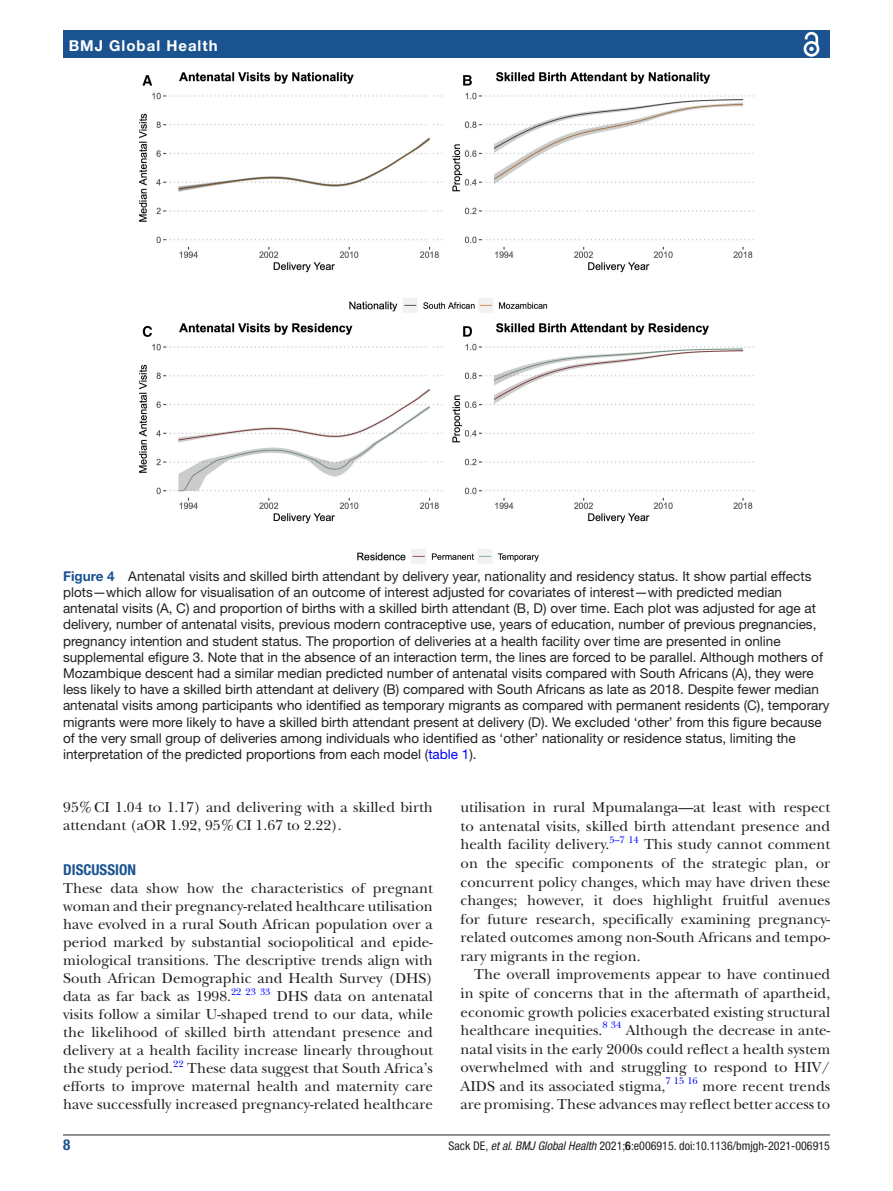
<style>
.page{position:relative;width:893px;height:1191px;background:#fff}
.page>*{position:absolute;margin:0;border:0;box-sizing:border-box;transform-origin:0 0}
.t1{font:15px/18.6px "New Baskerville";color:#231f20;text-align:justify}
.t2{font:700 15px "Helvetica Neue LT Std";letter-spacing:.065em;color:#fff}
.t3{font:700 condensed 15px "Helvetica Neue LT Std";color:#1b5391}
.t4{font:13.5px/16.2px "Helvetica Neue LT Std";color:#231f20}
.t5{font:condensed 12px "Helvetica Neue LT Std";color:#231f20}
.t6{font:9.9px "New Baskerville";color:#00f}
.s1{font-weight:700;color:#1b5391}
.s2{color:#00f}
.s3{font-style:italic}
.s4{font-weight:700}
</style>
<div class="page">
<hr style="left:63px;top:1134px;width:767px;height:1px;background:#231f20">
<div style="left:63px;top:31px;width:767px;height:27px;background:#1b5391"></div>
<svg style="left:803px;top:31px;width:17px;height:26px"></svg>
<img style="left:140px;top:73px;width:613px;height:490px">
<p class="t2" style="left:69px;top:36px;width:150px">BMJ Global Health</p>
<p class="t4" style="left:63px;top:568px;width:768px"><span class="s1">Figure 4</span> Antenatal visits and skilled birth attendant by delivery year, nationality and residency status. It show partial effects plots—which allow for visualisation of an outcome of interest adjusted for covariates of interest—with predicted median antenatal visits (A, C) and proportion of births with a skilled birth attendant (B, D) over time. Each plot was adjusted for age at delivery, number of antenatal visits, previous modern contraceptive use, years of education, number of previous pregnancies, pregnancy intention and student status. The proportion of deliveries at a health facility over time are presented in online supplemental efigure 3. Note that in the absence of an interaction term, the lines are forced to be parallel. Although mothers of Mozambique descent had a similar median predicted number of antenatal visits compared with South Africans (A), they were less likely to have a skilled birth attendant at delivery (B) compared with South Africans as late as 2018. Despite fewer median antenatal visits among participants who identified as temporary migrants as compared with permanent residents (C), temporary migrants were more likely to have a skilled birth attendant present at delivery (D). We excluded ‘other’ from this figure because of the very small group of deliveries among individuals who identified as ‘other’ nationality or residence status, limiting the interpretation of the predicted proportions from each model (<span class="s2">table 1</span>).</p>
<p class="t1" style="left:63px;top:798px;width:371px;line-height:18px">95%CI 1.04 to 1.17) and delivering with a skilled birth attendant (aOR 1.92, 95%CI 1.67 to 2.22).</p>
<p class="t3" style="left:63px;top:861px;width:74px">DISCUSSION</p>
<p class="t1" style="left:63px;top:879px;width:371px;line-height:18px">These data show how the characteristics of pregnant woman and their pregnancy-related healthcare utilisation have evolved in a rural South African population over a period marked by substantial sociopolitical and epide&shy;miological transitions. The descriptive trends align with South African Demographic and Health Survey (DHS) data as far back as 1998.<sup>22</sup> <sup>23</sup> <sup>33</sup> DHS data on antenatal visits follow a similar U-shaped trend to our data, while the likelihood of skilled birth attendant presence and delivery at a health facility increase linearly throughout the study period.</p>
<p class="t6" style="left:173px;top:1057px;width:12px">22</p>
<p class="t1" style="left:63px;top:1059px;width:371px;line-height:18px;text-indent:124px">These data suggest that South Africa’s efforts to improve maternal health and maternity care have successfully increased pregnancy-related healthcare</p>
<p class="t1" style="left:461px;top:798px;width:371px">utilisation in rural Mpumalanga—at least with respect to antenatal visits, skilled birth attendant presence and health facility delivery.</p>
<p class="t6" style="left:609px;top:833px;width:31px">5–7 14</p>
<p class="t1" style="left:461px;top:835px;width:371px;text-indent:183px">This study cannot comment on the specific components of the strategic plan, or concurrent policy changes, which may have driven these changes; however, it does highlight fruitful avenues for future research, specifically examining pregnancy&shy;related outcomes among non-South Africans and tempo&shy;rary migrants in the region.</p>
<p class="t1" style="left:461px;top:965px;width:371px;text-indent:14px">The overall improvements appear to have continued in spite of concerns that in the aftermath of apartheid, economic growth policies exacerbated existing structural healthcare inequities.<sup>8</sup> <sup>34</sup> Although the decrease in ante&shy;natal visits in the early 2000s could reflect a health system overwhelmed with and struggling to respond to HIV/ AIDS and its associated stigma,</p>
<p class="t6" style="left:665px;top:1075px;width:34px">7 15 16</p>
<p class="t1" style="left:461px;top:1076px;width:371px;text-align:right">more recent trends<br>are promising. These advances may reflect better access to</p>
<p class="t3" style="left:63px;top:1135px;width:9px">8</p>
<p class="t5" style="left:449px;top:1138px;width:383px">Sack DE, <span class="s3">et al</span>. <span class="s3">BMJ Global Health</span> 2021;<span class="s4">6</span>:e006915. doi:10.1136/bmjgh-2021-006915</p>
</div>
